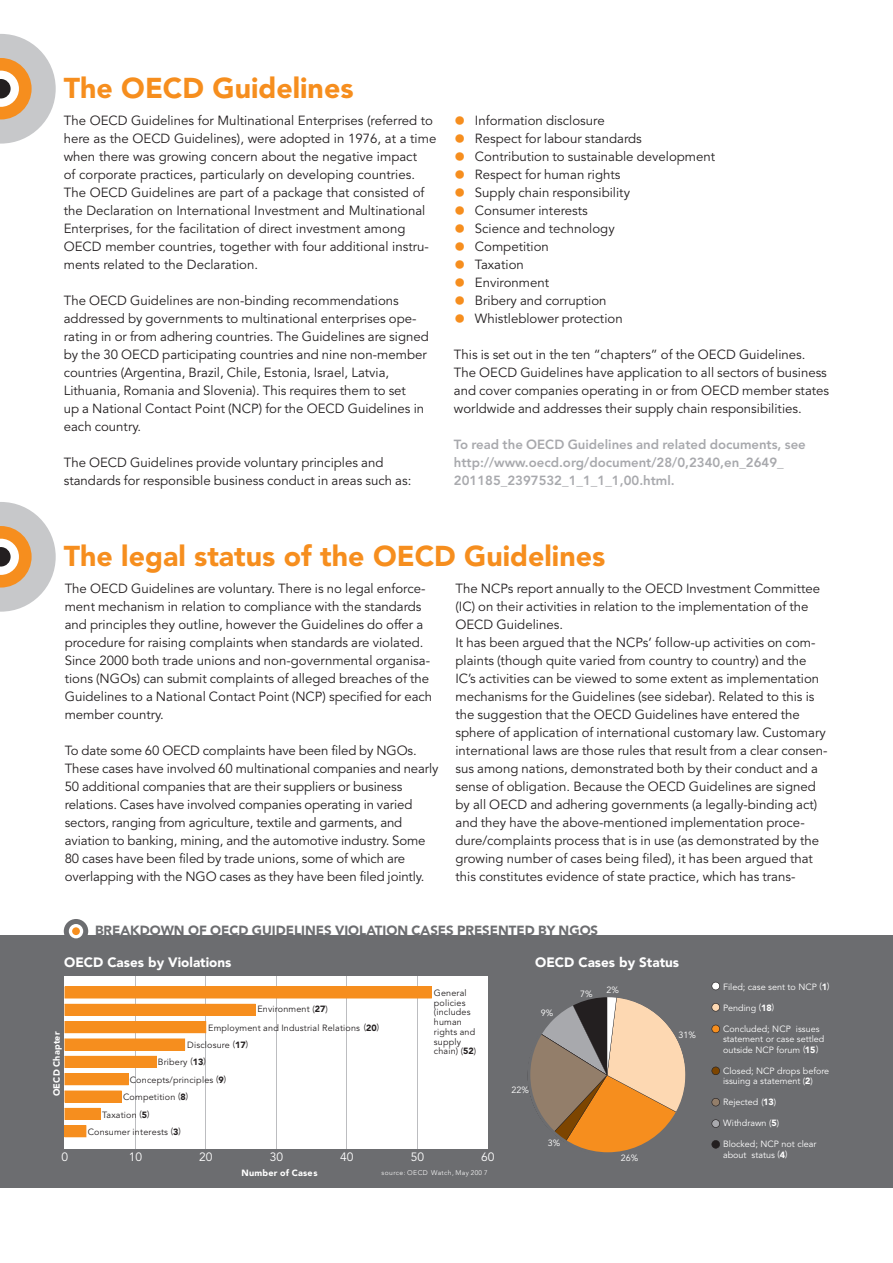
<style>
.page{position:relative;width:893px;height:1263px;background:#fff}
.page>*{position:absolute;margin:0;border:0;box-sizing:border-box;transform-origin:0 0}
.t1{font:900 28.5px "Avenir LT Std";color:#f68e1e}
.t2{font:900 13.5px "Avenir LT Std";color:#fff}
.t3{font:13.2px/18px "Avenir LT Std";color:#231f20}
.t4{font:800 13.2px/18px "Avenir LT Std";color:#a8a9ad}
.t5{font:900 13.2px "Avenir LT Std";color:#6c6d70}
.t6{font:12px "Avenir LT Std";color:#fff}
.t7{font:9px/10.5px "Avenir LT Std";color:#fff}
.t8{font:9px/9.8px "Avenir LT Std";letter-spacing:.02em;color:#231f20}
.t9{font:900 9px "Avenir LT Std";letter-spacing:.02em;color:#fff}
.t10{font:300 6.75px "Avenir LT Std";letter-spacing:.06em;color:#fff}
.s1{font-size:24px;color:#f68e1e}
.s2{font-weight:900}
</style>
<div class="page">
<div style="left:0;top:935px;width:893px;height:252px;background:#6c6d70"></div>
<div style="left:65px;top:976px;width:423px;height:172px;background:#fff"></div>
<hr style="left:135px;top:976px;width:1px;height:172px;background:#bcbdc0">
<hr style="left:205px;top:976px;width:1px;height:172px;background:#bcbdc0">
<hr style="left:276px;top:976px;width:1px;height:172px;background:#bcbdc0">
<hr style="left:346px;top:976px;width:1px;height:172px;background:#bcbdc0">
<hr style="left:417px;top:976px;width:1px;height:172px;background:#bcbdc0">
<div style="left:64px;top:986px;width:368px;height:12px;background:#f68e1e"></div>
<svg style="left:64px;top:1004px;width:192px;height:46px"></svg>
<svg style="left:64px;top:1056px;width:93px;height:46px"></svg>
<svg style="left:64px;top:1108px;width:36px;height:29px"></svg>
<svg style="left:711px;top:982px;width:9px;height:8px"></svg>
<svg style="left:711px;top:1003px;width:9px;height:8px"></svg>
<svg style="left:711px;top:1025px;width:9px;height:8px"></svg>
<svg style="left:711px;top:1140px;width:9px;height:8px"></svg>
<svg style="left:711px;top:1119px;width:9px;height:9px"></svg>
<svg style="left:527px;top:997px;width:159px;height:156px"></svg>
<svg style="left:711px;top:1066px;width:9px;height:9px"></svg>
<svg style="left:711px;top:1098px;width:9px;height:8px"></svg>
<svg style="left:0;top:502px;width:56px;height:110px"></svg>
<svg style="left:0;top:34px;width:56px;height:110px"></svg>
<div style="left:64px;top:919px;width:24px;height:24px;background:#6c6d70;border-radius:50%"></div>
<div style="left:69px;top:924px;width:14px;height:14px;background:#fff;border-radius:50%"></div>
<div style="left:72px;top:927px;width:8px;height:8px;background:#f68e1e;border-radius:50%"></div>
<p class="t1" style="left:64px;top:71px;width:291px">The OECD Guidelines</p>
<p class="t3" style="left:64px;top:112px;width:374px">The OECD Guidelines for Multinational Enterprises (referred to here as the OECD Guidelines), were adopted in 1976, at a time when there was growing concern about the negative impact<br>of corporate practices, particularly on developing countries.<br>The OECD Guidelines are part of a package that consisted of the Declaration on International Investment and Multinational Enterprises, for the facilitation of direct investment among OECD member countries, together with four additional instru&shy;ments related to the Declaration.</p>
<p class="t3" style="left:64px;top:292px;width:367px">The OECD Guidelines are non-binding recommendations addressed by governments to multinational enterprises ope&shy;rating in or from adhering countries. The Guidelines are signed by the 30 OECD participating countries and nine non-member countries (Argentina, Brazil, Chile, Estonia, Israel, Latvia, Lithuania, Romania and Slovenia). This requires them to set<br>up a National Contact Point (NCP) for the OECD Guidelines in each country.</p>
<p class="t3" style="left:64px;top:454px;width:349px">The OECD Guidelines provide voluntary principles and standards for responsible business conduct in areas such as:</p>
<p class="t3" style="left:454px;top:112px;width:152px"><span class="s1">•</span> Information disclosure</p>
<p class="t3" style="left:454px;top:130px;width:189px"><span class="s1">•</span> Respect for labour standards</p>
<p class="t3" style="left:454px;top:148px;width:263px"><span class="s1">•</span> Contribution to sustainable development</p>
<p class="t3" style="left:454px;top:166px;width:168px"><span class="s1">•</span> Respect for human rights</p>
<p class="t3" style="left:454px;top:184px;width:178px"><span class="s1">•</span> Supply chain responsibility</p>
<p class="t3" style="left:454px;top:202px;width:135px"><span class="s1">•</span> Consumer interests</p>
<p class="t3" style="left:454px;top:220px;width:162px"><span class="s1">•</span> Science and technology</p>
<p class="t3" style="left:454px;top:238px;width:97px"><span class="s1">•</span> Competition</p>
<p class="t3" style="left:454px;top:256px;width:71px"><span class="s1">•</span> Taxation</p>
<p class="t3" style="left:454px;top:274px;width:97px"><span class="s1">•</span> Environment</p>
<p class="t3" style="left:454px;top:292px;width:154px"><span class="s1">•</span> Bribery and corruption</p>
<p class="t3" style="left:454px;top:310px;width:170px"><span class="s1">•</span> Whistleblower protection</p>
<p class="t3" style="left:454px;top:346px;width:377px">This is set out in the ten “chapters” of the OECD Guidelines.<br>The OECD Guidelines have application to all sectors of business and cover companies operating in or from OECD member states worldwide and addresses their supply chain responsibilities.</p>
<p class="t4" style="left:454px;top:436px;width:353px">To read the OECD Guidelines and related documents, see http://www.oecd.org/document/28/0,2340,en_2649_<br>201185_2397532_1_1_1_1,00.html.</p>
<p class="t1" style="left:64px;top:539px;width:543px">The legal status of the OECD Guidelines</p>
<p class="t3" style="left:65px;top:580px;width:369px">The OECD Guidelines are voluntary. There is no legal enforce&shy;ment mechanism in relation to compliance with the standards and principles they outline, however the Guidelines do offer a procedure for raising complaints when standards are violated.<br>Since 2000 both trade unions and non-governmental organisa&shy;tions (NGOs) can submit complaints of alleged breaches of the Guidelines to a National Contact Point (NCP) specified for each member country.</p>
<p class="t3" style="left:65px;top:742px;width:375px">To date some 60 OECD complaints have been filed by NGOs.<br>These cases have involved 60 multinational companies and nearly 50 additional companies that are their suppliers or business relations. Cases have involved companies operating in varied sectors, ranging from agriculture, textile and garments, and aviation to banking, mining, and the automotive industry. Some 80 cases have been filed by trade unions, some of which are overlapping with the NGO cases as they have been filed jointly.</p>
<p class="t3" style="left:455px;top:580px;width:374px">The NCPs report annually to the OECD Investment Committee (IC) on their activities in relation to the implementation of the OECD Guidelines.<br>It has been argued that the NCPs’ follow-up activities on com&shy;plaints (though quite varied from country to country) and the IC’s activities can be viewed to some extent as implementation mechanisms for the Guidelines (see sidebar). Related to this is the suggestion that the OECD Guidelines have entered the sphere of application of international customary law. Customary international laws are those rules that result from a clear consen&shy;sus among nations, demonstrated both by their conduct and a sense of obligation. Because the OECD Guidelines are signed by all OECD and adhering governments (a legally-binding act) and they have the above-mentioned implementation proce&shy;dure/complaints process that is in use (as demonstrated by the growing number of cases being filed), it has been argued that this constitutes evidence of state practice, which has trans-</p>
<p class="t5" style="left:95px;top:923px;width:57px">Breakdow</p>
<p class="t5" style="left:174px;top:923px;width:97px">n of OECD Guide</p>
<p class="t5" style="left:294px;top:923px;width:145px">lines vio lation cases</p>
<p class="t5" style="left:457px;top:923px;width:18px">prese</p>
<p class="t5" style="left:498px;top:923px;width:21px">nted</p>
<p class="t5" style="left:538px;top:923px;width:60px">by NGOs</p>
<p class="t2" style="left:64px;top:954px;width:169px">OECD Cases by violations</p>
<p class="t8" style="left:434px;top:988px;width:44px">General policies (includes human rights and supply chain) (<span class="s2">52</span>)</p>
<p class="t8" style="left:208px;top:1000px;width:172px;line-height:18.3px;text-align:center">Environment (<span class="s2">27</span>)<br>Employment and Industrial Relations (<span class="s2">20</span>)</p>
<p class="t8" style="left:187px;top:1040px;width:62px">Disclosure (<span class="s2">17</span>)</p>
<p class="t8" style="left:158px;top:1057px;width:49px">Bribery (<span class="s2">13</span>)</p>
<p class="t8" style="left:130px;top:1075px;width:98px">Concepts/principles (<span class="s2">9</span>)</p>
<p class="t8" style="left:123px;top:1092px;width:66px">Competition (<span class="s2">8</span>)</p>
<p class="t8" style="left:102px;top:1110px;width:49px">Taxation (<span class="s2">5</span>)</p>
<p class="t8" style="left:88px;top:1127px;width:95px">Consumer interests (<span class="s2">3</span>)</p>
<p class="t9" style="left:242px;top:1167px;width:77px">number of Cases</p>
<p class="t10" style="left:382px;top:1169px;width:107px">source: OECD Watch, May 200 7</p>
<p class="t9" style="left:51px;top:1096px;width:66px;rotate:-90deg">OECD Chapter</p>
<p class="t6" style="left:62px;top:1150px;width:8px">0</p>
<p class="t6" style="left:129px;top:1150px;width:15px">10</p>
<p class="t6" style="left:199px;top:1150px;width:15px">20</p>
<p class="t6" style="left:270px;top:1150px;width:15px">30</p>
<p class="t6" style="left:340px;top:1150px;width:15px">40</p>
<p class="t6" style="left:411px;top:1150px;width:15px">50</p>
<p class="t6" style="left:481px;top:1150px;width:15px">60</p>
<p class="t2" style="left:535px;top:954px;width:145px">OECD Cases by Status</p>
<p class="t7" style="left:580px;top:989px;width:14px">7%</p>
<p class="t7" style="left:606px;top:985px;width:14px">2%</p>
<p class="t7" style="left:541px;top:1008px;width:14px">9%</p>
<p class="t7" style="left:511px;top:1085px;width:19px">22%</p>
<p class="t7" style="left:548px;top:1138px;width:14px">3%</p>
<p class="t7" style="left:678px;top:1029px;width:19px">31%</p>
<p class="t7" style="left:621px;top:1153px;width:19px">26%</p>
<p class="t7" style="left:723px;top:982px;width:108px">Filed; case sent to NCP (<span class="s2">1</span>)</p>
<p class="t7" style="left:723px;top:1003px;width:53px">Pending (<span class="s2">18</span>)</p>
<p class="t7" style="left:723px;top:1024px;width:103px">Concluded; NCP issues statement or case settled outside NCP forum (<span class="s2">15</span>)</p>
<p class="t7" style="left:723px;top:1066px;width:108px">Closed; NCP drops before issuing a statement (<span class="s2">2</span>)</p>
<p class="t7" style="left:723px;top:1097px;width:55px">Rejected (<span class="s2">13</span>)</p>
<p class="t7" style="left:723px;top:1118px;width:58px">Withdrawn (<span class="s2">5</span>)</p>
<p class="t7" style="left:723px;top:1139px;width:95px">Blocked; NCP not clear about status (<span class="s2">4</span>)</p>
</div>
